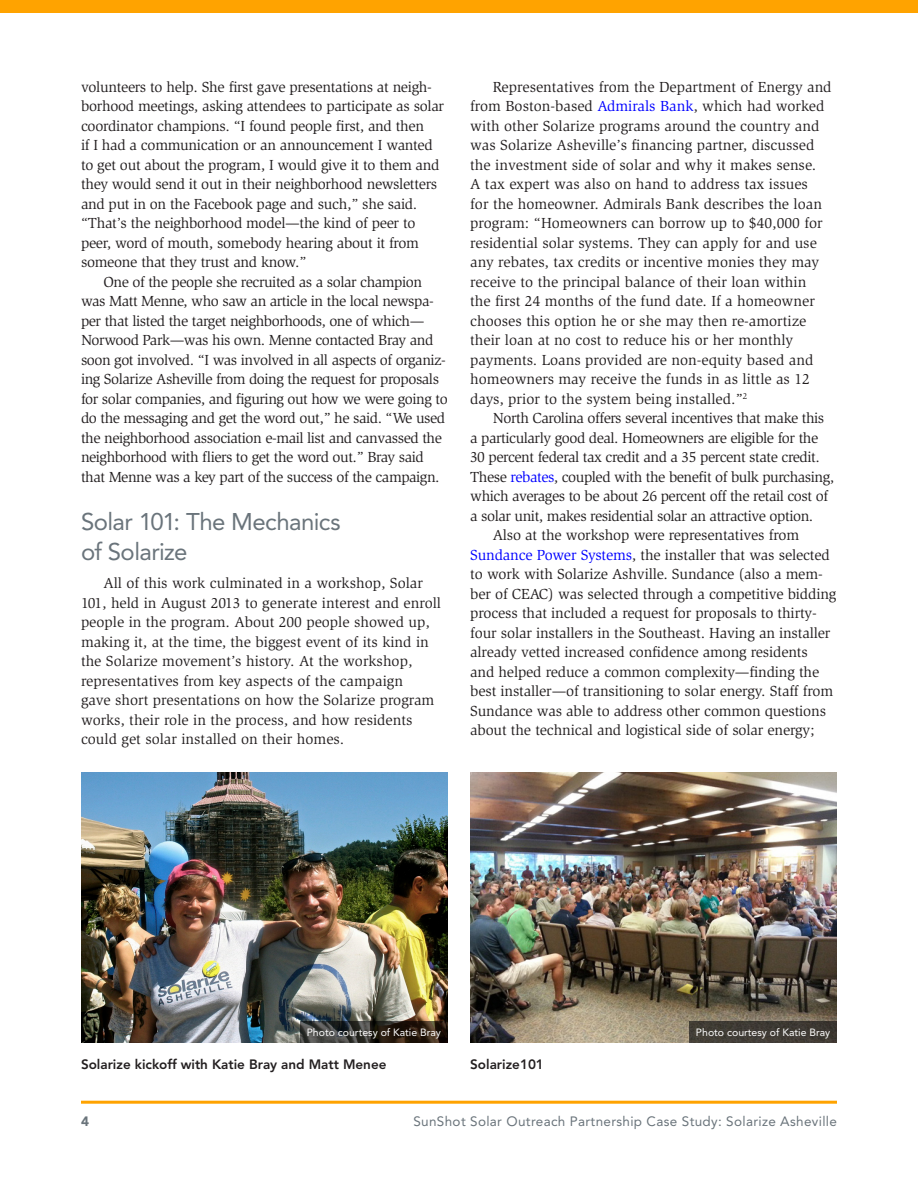
<style>
.page{position:relative;width:918px;height:1188px;background:#fff}
.page>*{position:absolute;margin:0;border:0;box-sizing:border-box;transform-origin:0 0}
.ha{font:24px/30px "Avenir LT Std";letter-spacing:-.025em;color:#6a747b}
.t{font:15px/19.5px "Slimbach Std";letter-spacing:-.01em;color:#231f20}
.t-2{font:15px/19.5px "Slimbach Std";letter-spacing:-.03em;color:#231f20}
.t1{font:13.5px "Avenir LT Std";letter-spacing:.025em;color:#6a747b}
.cp{font:800 13.5px "Avenir LT Std";color:#231f20}
.t2{font:900 13.5px "Avenir LT Std";color:#6a747b}
.cp-2{font:10.5px "Avenir LT Std";color:#fff}
.s1{color:#00f}
</style>
<div class="page">
<hr style="left:81px;top:1101px;width:756px;height:3px;background:#ffa300">
<div style="left:0;top:0;width:918px;height:14px;background:#ffa300"></div>
<img style="left:81px;top:773px;width:367px;height:270px">
<svg style="left:300px;top:1021px;width:148px;height:22px;background:#322c26"></svg>
<img style="left:470px;top:773px;width:367px;height:270px">
<div style="left:689px;top:1021px;width:148px;height:22px;background:#403b35"></div>
<p class="t" style="left:81px;top:77px;width:365px">volunteers to help. She first gave presentations at neigh&shy;borhood meetings, asking attendees to participate as solar coordinator champions. “I found people first, and then<br>if I had a communication or an announcement I wanted to get out about the program, I would give it to them and they would send it out in their neighborhood newsletters and put in on the Facebook page and such,” she said. “That’s the neighborhood model—the kind of peer to peer, word of mouth, somebody hearing about it from someone that they trust and know.”</p>
<p class="t-2" style="left:81px;top:272px;width:368px;text-indent:22px">One of the people she recruited as a solar champion was Matt Menne, who saw an article in the local newspa&shy;per that listed the target neighborhoods, one of which— Norwood Park—was his own. Menne contacted Bray and soon got involved. “I was involved in all aspects of organiz&shy;ing Solarize Asheville from doing the request for proposals for solar companies, and figuring out how we were going to do the messaging and get the word out,” he said. “We used the neighborhood association e-mail list and canvassed the neighborhood with fliers to get the word out.” Bray said that Menne was a key part of the success of the campaign.</p>
<p class="ha" style="left:81px;top:507px;width:261px">Solar 101: The Mechanics of Solarize</p>
<p class="t" style="left:81px;top:574px;width:362px;text-indent:22px">All of this work culminated in a workshop, Solar 101, held in August 2013 to generate interest and enroll people in the program. About 200 people showed up, making it, at the time, the biggest event of its kind in the Solarize movement’s history. At the workshop, representatives from key aspects of the campaign<br>gave short presentations on how the Solarize program works, their role in the process, and how residents could get solar installed on their homes.</p>
<p class="t" style="left:470px;top:77px;width:363px;text-indent:22px">Representatives from the Department of Energy and from Boston-based <span class="s1">Admirals Bank</span>, which had worked with other Solarize programs around the country and was Solarize Asheville’s financing partner, discussed the investment side of solar and why it makes sense.<br>A tax expert was also on hand to address tax issues<br>for the homeowner. Admirals Bank describes the loan program: “Homeowners can borrow up to $40,000 for residential solar systems. They can apply for and use any rebates, tax credits or incentive monies they may receive to the principal balance of their loan within<br>the first 24 months of the fund date. If a homeowner chooses this option he or she may then re-amortize their loan at no cost to reduce his or her monthly payments. Loans provided are non-equity based and homeowners may receive the funds in as little as 12 days, prior to the system being installed.”<sup>2</sup></p>
<p class="t-2" style="left:470px;top:409px;width:366px;text-indent:22px">North Carolina offers several incentives that make this a particularly good deal. Homeowners are eligible for the 30 percent federal tax credit and a 35 percent state credit.<br>These <span class="s1">rebates</span>, coupled with the benefit of bulk purchasing, which averages to be about 26 percent off the retail cost of a solar unit, makes residential solar an attractive option.</p>
<p class="t" style="left:470px;top:526px;width:368px;text-indent:22px">Also at the workshop were representatives from <span class="s1">Sundance Power Systems</span>, the installer that was selected to work with Solarize Ashville. Sundance (also a mem&shy;ber of CEAC) was selected through a competitive bidding process that included a request for proposals to thirty&shy;four solar installers in the Southeast. Having an installer already vetted increased confidence among residents<br>and helped reduce a common complexity—finding the best installer—of transitioning to solar energy. Staff from Sundance was able to address other common questions about the technical and logistical side of solar energy;</p>
<p class="cp-2" style="left:307px;top:1026px;width:136px">Photo courtesy of Katie Bray</p>
<p class="cp" style="left:81px;top:1057px;width:307px">Solarize kickoff with Katie Bray and Matt Menee</p>
<p class="cp" style="left:470px;top:1057px;width:75px">Solarize101</p>
<p class="cp-2" style="left:696px;top:1026px;width:136px">Photo courtesy of Katie Bray</p>
<p class="t2" style="left:81px;top:1113px;width:9px">4</p>
<p class="t1" style="left:413px;top:1114px;width:425px">SunShot Solar Outreach Partnership Case Study: Solarize Asheville</p>
</div>
